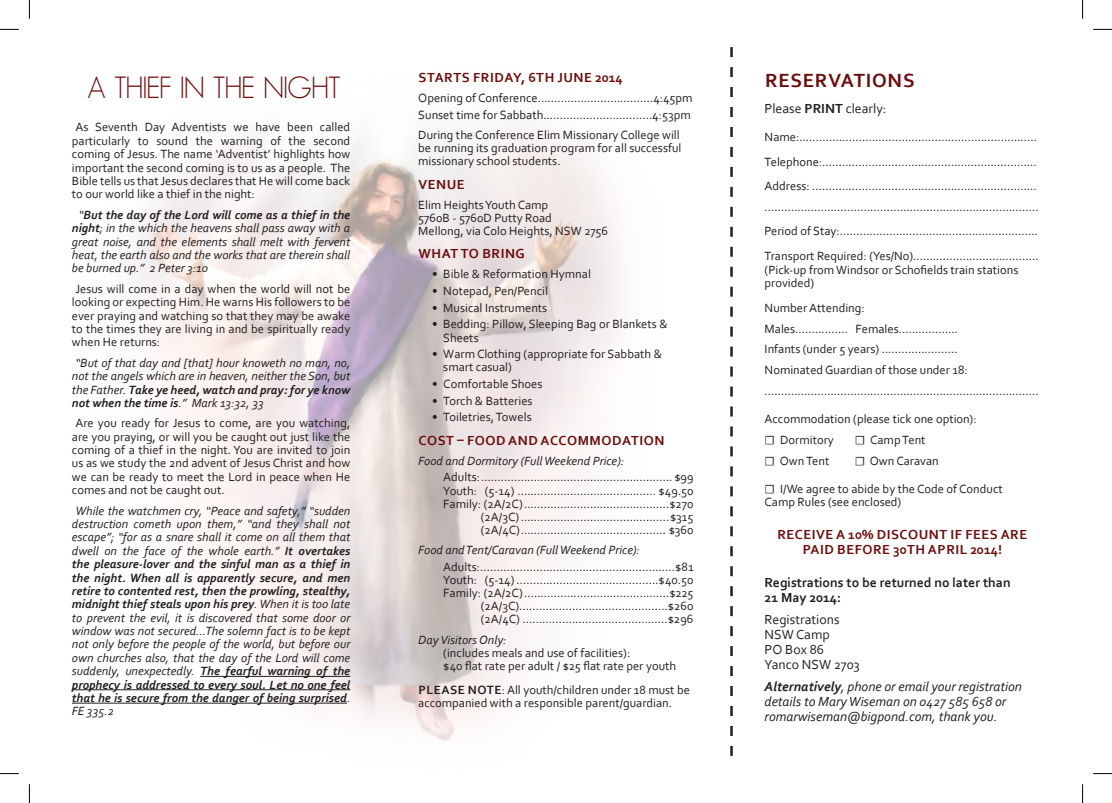
<style>
.page{position:relative;width:1112px;height:803px;background:#fff}
.page>*{position:absolute;margin:0;border:0;box-sizing:border-box;transform-origin:0 0}
.Body_Text{font:300 30px "Geosans";letter-spacing:-.055em;color:#6d0c0d}
.Body_Text-2{font:700 20px "Corbel";letter-spacing:.04em;color:#6d0c0d}
.Body_Text-3{font:700 13.75px/15px "Corbel";letter-spacing:.04em;color:#6d0c0d;text-align:center}
.Body_Text-4{font:italic 13.75px/15px "Corbel";color:#231f20}
.Body_Text-5{font:13.75px "Corbel";color:#231f20}
.Body_Text-6{font:700 13.75px/15px "Corbel";color:#231f20}
.Body_Text-7{font:12.5px/13.4px "Corbel";color:#231f20}
.Body_Text-8{font:italic 12.5px/13.4px "Corbel";color:#231f20;text-align:justify}
.s1{font-weight:700}
.s2{font-style:italic}
.s3{font-family:"Minion Pro"}
</style>
<div class="page">
<img style="left:72px;top:126px;width:548px;height:615px">
<hr style="left:200px;top:676px;width:150px;height:1px;background:#231f20">
<hr style="left:72px;top:689px;width:278px;height:1px;background:#231f20">
<hr style="left:72px;top:703px;width:275px;height:1px;background:#231f20">
<svg style="left:730px;top:47px;width:2px;height:709px"></svg>
<svg style="left:0;top:29px;width:19px;height:1px"></svg>
<svg style="left:1093px;top:29px;width:18px;height:1px"></svg>
<svg style="left:0;top:773px;width:19px;height:1px"></svg>
<svg style="left:1093px;top:773px;width:18px;height:1px"></svg>
<svg style="left:29px;top:0;width:1px;height:19px"></svg>
<svg style="left:29px;top:784px;width:1px;height:19px"></svg>
<p class="Body_Text" style="left:87px;top:71px;width:255px">A THIEF IN THE NIGHT</p>
<p class="Body_Text-7" style="left:72px;top:120px;width:280px;text-align:justify">As Seventh Day Adventists we have been called particularly to sound the warning of the second coming of Jesus. The name ‘Adventist’ highlights how important the second coming is to us as a people. The Bible tells us that Jesus declares that He will come back to our world like a thief in the night:</p>
<p class="Body_Text-8" style="left:72px;top:208px;width:280px;text-indent:7px">“<span class="s1">But the day of the Lord will come as a thief in the night</span>; in the which the heavens shall pass away with a great noise, and the elements shall melt with fervent heat, the earth also and the works that are therein shall be burned up.” 2 Peter 3:10</p>
<p class="Body_Text-7" style="left:72px;top:282px;width:280px;text-align:justify">Jesus will come in a day when the world will not be looking or expecting Him. He warns His followers to be ever praying and watching so that they may be awake to the times they are living in and be spiritually ready when He returns:</p>
<p class="Body_Text-8" style="left:72px;top:356px;width:280px">“But of that day and [that] hour knoweth no man, no, not the angels which are in heaven, neither the Son, but the Father. <span class="s1">Take ye heed, watch and pray: for ye know not when the time is</span>.” Mark 13:32, 33</p>
<p class="Body_Text-7" style="left:72px;top:416px;width:280px;text-align:justify">Are you ready for Jesus to come, are you watching, are you praying, or will you be caught out just like the coming of a thief in the night. You are invited to join us as we study the 2nd advent of Jesus Christ and how we can be ready to meet the Lord in peace when He comes and not be caught out.</p>
<p class="Body_Text-8" style="left:72px;top:503px;width:280px">While the watchmen cry, “Peace and safety,” “sudden destruction cometh upon them,” “and they shall not escape”; “for as a snare shall it come on all them that dwell on the face of the whole earth.” <span class="s1">It overtakes the pleasure-lover and the sinful man as a thief in the night. When all is apparently secure, and men retire to contented rest, then the prowling, stealthy, midnight thief steals upon his prey</span>. When it is too late to prevent the evil, it is discovered that some door or window was not secured…The solemn fact is to be kept not only before the people of the world, but before our own churches also, that the day of the Lord will come suddenly, unexpectedly. <span class="s1">The fearful warning of the prophecy is addressed to every soul. Let no one feel that he is secure from the danger of being surprised</span>.<br>FE 335.2</p>
<p class="Body_Text-3" style="left:418px;top:70px;width:206px">STARTS FRIDAY, 6TH JUNE 2014</p>
<p class="Body_Text-7" style="left:418px;top:91px;width:276px">Opening of Conference...................................4:45pm</p>
<p class="Body_Text-7" style="left:418px;top:108px;width:274px">Sunset time for Sabbath.................................4:53pm</p>
<p class="Body_Text-7" style="left:418px;top:128px;width:264px">During the Conference Elim Missionary College will be running its graduation program for all successful missionary school students.</p>
<p class="Body_Text-3" style="left:418px;top:176px;width:48px">VENUE</p>
<p class="Body_Text-7" style="left:418px;top:198px;width:191px">Elim Heights Youth Camp<br>5760B - 5760D Putty Road<br>Mellong, via Colo Heights, NSW 2756</p>
<p class="Body_Text-3" style="left:418px;top:246px;width:108px">WHAT TO BRING</p>
<p class="Body_Text-7" style="left:432px;top:267px;width:160px">• Bible &amp; Reformation Hymnal</p>
<p class="Body_Text-7" style="left:432px;top:284px;width:117px">• Notepad, Pen/Pencil</p>
<p class="Body_Text-7" style="left:432px;top:301px;width:117px">• Musical Instruments</p>
<p class="Body_Text-7" style="left:443px;top:317px;width:226px;text-indent:-11px">• Bedding: Pillow, Sleeping Bag or Blankets &amp;<br>Sheets</p>
<p class="Body_Text-7" style="left:443px;top:347px;width:220px;text-indent:-11px">• Warm Clothing (appropriate for Sabbath &amp; smart casual)</p>
<p class="Body_Text-7" style="left:432px;top:377px;width:112px">• Comfortable Shoes</p>
<p class="Body_Text-7" style="left:432px;top:394px;width:102px">• Torch &amp; Batteries</p>
<p class="Body_Text-7" style="left:432px;top:410px;width:101px">• Toiletries, Towels</p>
<p class="Body_Text-3" style="left:418px;top:432px;width:247px">COST – FOOD AND ACCOMMODATION</p>
<p class="Body_Text-8" style="left:418px;top:454px;width:207px">Food and Dormitory (Full Weekend Price):</p>
<p class="Body_Text-7" style="left:443px;top:470px;width:252px">Adults:.......................................................... $99</p>
<p class="Body_Text-7" style="left:443px;top:483px;width:252px">Youth: (5-14) .......................................... $49.50</p>
<p class="Body_Text-7" style="left:443px;top:496px;width:252px">Family: (2A/2C)............................................$270</p>
<p class="Body_Text-7" style="left:480px;top:510px;width:214px">(2A/3C).............................................$315</p>
<p class="Body_Text-7" style="left:480px;top:523px;width:214px">(2A/4C)............................................ $360</p>
<p class="Body_Text-8" style="left:418px;top:543px;width:223px">Food and Tent/Caravan (Full Weekend Price):</p>
<p class="Body_Text-7" style="left:443px;top:560px;width:252px">Adults:...........................................................$81</p>
<p class="Body_Text-7" style="left:443px;top:573px;width:252px">Youth: (5-14) ...........................................$40.50</p>
<p class="Body_Text-7" style="left:443px;top:586px;width:251px">Family: (2A/2C)............................................$225</p>
<p class="Body_Text-7" style="left:480px;top:599px;width:214px">(2A/3C).............................................$260</p>
<p class="Body_Text-7" style="left:480px;top:612px;width:214px">(2A/4C) ............................................$296</p>
<p class="Body_Text-7" style="left:443px;top:632px;width:234px;text-indent:-25px"><span class="s2">Day Visitors Only:<br></span>(includes meals and use of facilities):<br>$40 flat rate per adult / $25 flat rate per youth</p>
<p class="Body_Text-7" style="left:418px;top:682px;width:273px"><span class="s1">PLEASE NOTE</span>: All youth/children under 18 must be accompanied with a responsible parent/guardian.</p>
<p class="Body_Text-2" style="left:764px;top:68px;width:151px">RESERVATIONS</p>
<p class="Body_Text-5" style="left:764px;top:100px;width:123px">Please <span class="s1">PRINT</span> clearly:</p>
<p class="Body_Text-7" style="left:764px;top:130px;width:274px">Name:........................................................................</p>
<p class="Body_Text-7" style="left:764px;top:155px;width:274px">Telephone:.................................................................</p>
<p class="Body_Text-7" style="left:764px;top:179px;width:274px">Address: ....................................................................</p>
<p class="Body_Text-7" style="left:764px;top:200px;width:275px">...................................................................................</p>
<p class="Body_Text-7" style="left:764px;top:224px;width:275px">Period of Stay:............................................................</p>
<p class="Body_Text-7" style="left:764px;top:248px;width:275px;line-height:13.8px">Transport Required: (Yes/No)...................................... (Pick-up fromWindsor or Schofields train stations provided)</p>
<p class="Body_Text-7" style="left:764px;top:300px;width:102px">Number Attending:</p>
<p class="Body_Text-7" style="left:764px;top:321px;width:195px">Males................ Females..................</p>
<p class="Body_Text-7" style="left:764px;top:342px;width:194px">Infants (under 5 years) .......................</p>
<p class="Body_Text-7" style="left:764px;top:363px;width:205px">Nominated Guardian of those under 18:</p>
<p class="Body_Text-7" style="left:764px;top:384px;width:275px">...................................................................................</p>
<p class="Body_Text-7" style="left:764px;top:412px;width:213px">Accommodation (please tick one option):</p>
<p class="Body_Text-7" style="left:764px;top:433px;width:71px"><span class="s3">☐</span> Dormitory</p>
<p class="Body_Text-7" style="left:854px;top:433px;width:72px"><span class="s3">☐</span> Camp Tent</p>
<p class="Body_Text-7" style="left:764px;top:453px;width:66px"><span class="s3">☐</span> Own Tent</p>
<p class="Body_Text-7" style="left:854px;top:453px;width:86px"><span class="s3">☐</span> Own Caravan</p>
<p class="Body_Text-7" style="left:764px;top:481px;width:240px;line-height:13.8px"><span class="s3">☐</span> I/We agree to abide by the Code of Conduct<br>Camp Rules (see enclosed)</p>
<p class="Body_Text-3" style="left:777px;top:527px;width:251px">RECEIVE A 10% DISCOUNT IF FEES ARE<br>PAID BEFORE 30TH APRIL 2014!</p>
<p class="Body_Text-6" style="left:764px;top:574px;width:247px">Registrations to be returned no later than<br>21 May 2014:</p>
<p class="Body_Text-5" style="left:764px;top:611px;width:76px">Registrations</p>
<p class="Body_Text-5" style="left:764px;top:626px;width:67px">NSW Camp</p>
<p class="Body_Text-5" style="left:764px;top:641px;width:61px">PO Box 86</p>
<p class="Body_Text-5" style="left:764px;top:656px;width:97px">Yanco NSW 2703</p>
<p class="Body_Text-4" style="left:764px;top:678px;width:259px"><span class="s1">Alternatively</span>, phone or email your registration details to Mary Wiseman on 0427 585 658 or romarwiseman@bigpond.com, thank you.</p>
</div>
